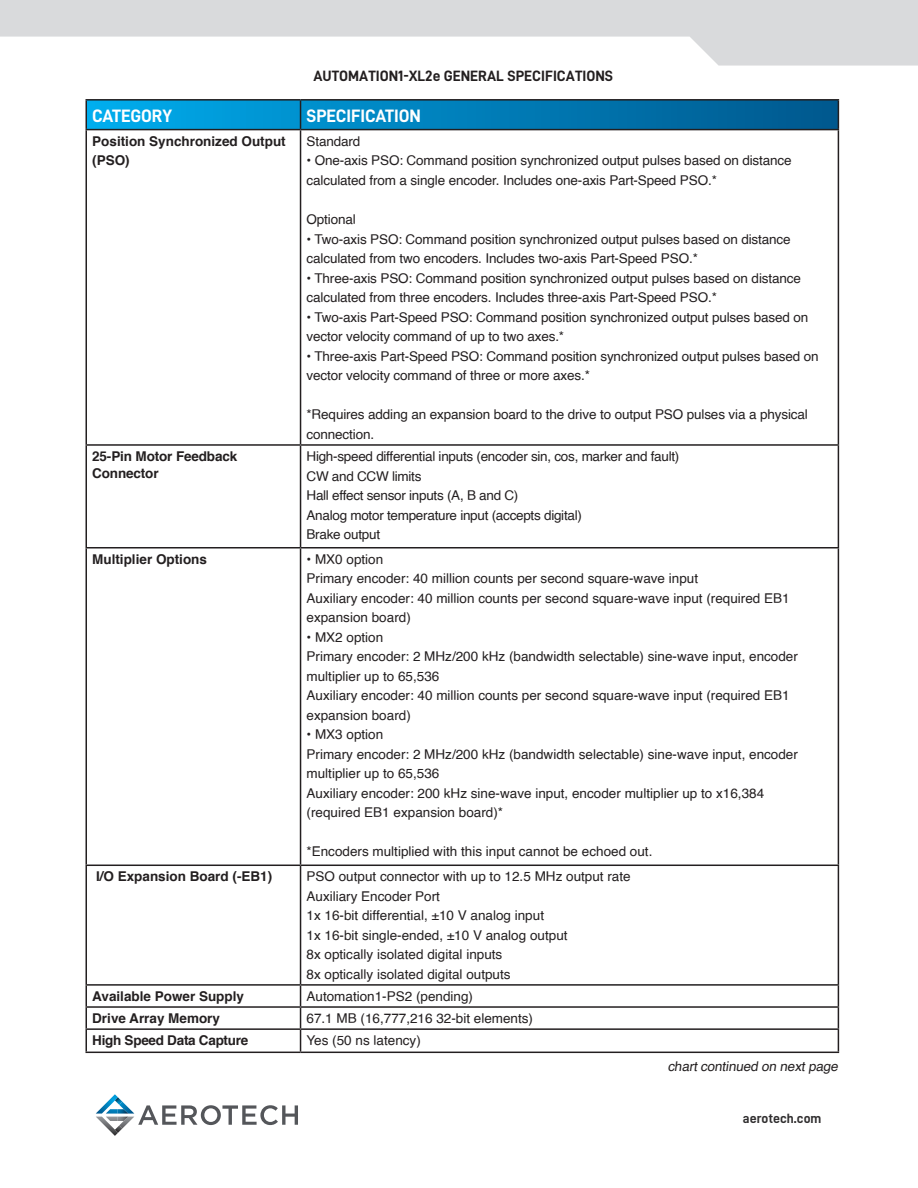
<style>
.page{position:relative;width:918px;height:1188px;background:#fff}
.page>*{position:absolute;margin:0;border:0;box-sizing:border-box;transform-origin:0 0}
.t1{font:18px "D DIN Bold";letter-spacing:-.01em;color:#fff}
.t2{font:15px "D DIN Bold";color:#231f20}
.Body_Copy{font:13.5px/19.5px "Helvetica";letter-spacing:-.01em;color:#231f20}
.Body_Copy-2{font:700 13.5px/19.5px "Helvetica";color:#231f20}
.Body_Copy-3{font:700 13.5px "Helvetica";letter-spacing:-.02em;color:#231f20}
.t3{font:13.5px "D DIN Bold";color:#312f30}
</style>
<div class="page">
<svg style="left:96px;top:1094px;width:202px;height:42px"></svg>
<svg style="left:0;top:0;width:918px;height:66px;fill:#d9dadc"></svg>
<hr style="left:86px;top:130px;width:1px;height:314px;background:#231f20">
<hr style="left:300px;top:130px;width:1px;height:314px;background:#231f20">
<hr style="left:838px;top:130px;width:1px;height:314px;background:#231f20">
<hr style="left:86px;top:444px;width:215px;height:2px;background:#231f20">
<hr style="left:86px;top:446px;width:1px;height:101px;background:#231f20">
<hr style="left:301px;top:444px;width:538px;height:2px;background:#231f20">
<hr style="left:300px;top:446px;width:1px;height:101px;background:#231f20">
<hr style="left:838px;top:446px;width:1px;height:101px;background:#231f20">
<hr style="left:86px;top:547px;width:215px;height:2px;background:#231f20">
<hr style="left:86px;top:549px;width:1px;height:316px;background:#231f20">
<hr style="left:301px;top:547px;width:538px;height:2px;background:#231f20">
<hr style="left:300px;top:549px;width:1px;height:316px;background:#231f20">
<hr style="left:838px;top:549px;width:1px;height:316px;background:#231f20">
<hr style="left:86px;top:865px;width:215px;height:1px;background:#231f20">
<hr style="left:86px;top:866px;width:1px;height:118px;background:#231f20">
<hr style="left:301px;top:865px;width:538px;height:1px;background:#231f20">
<hr style="left:300px;top:866px;width:1px;height:118px;background:#231f20">
<hr style="left:838px;top:866px;width:1px;height:118px;background:#231f20">
<hr style="left:86px;top:984px;width:215px;height:2px;background:#231f20">
<hr style="left:301px;top:984px;width:538px;height:2px;background:#231f20">
<hr style="left:86px;top:1006px;width:215px;height:2px;background:#231f20">
<hr style="left:301px;top:1006px;width:538px;height:2px;background:#231f20">
<hr style="left:86px;top:1028px;width:215px;height:2px;background:#231f20">
<svg style="left:86px;top:986px;width:1px;height:66px"></svg>
<hr style="left:301px;top:1028px;width:538px;height:2px;background:#231f20">
<svg style="left:300px;top:986px;width:1px;height:66px"></svg>
<svg style="left:838px;top:986px;width:1px;height:66px"></svg>
<hr style="left:86px;top:1052px;width:215px;height:1px;background:#231f20">
<hr style="left:301px;top:1052px;width:538px;height:1px;background:#231f20">
<hr style="left:86px;top:99px;width:215px;height:2px;background:#231f20">
<hr style="left:301px;top:99px;width:538px;height:2px;background:#231f20">
<svg style="left:86px;top:100px;width:753px;height:30px;background:#017cb5"></svg>
<hr style="left:301px;top:129px;width:538px;height:1px;background:#231f20">
<p class="t2" style="left:314px;top:67px;width:301px">AUTOMATION1-XL2e GENERAL SPECIFICATIONS</p>
<p class="t1" style="left:92px;top:105px;width:82px">CATEGORY</p>
<p class="t1" style="left:307px;top:105px;width:116px">SPECIFICATION</p>
<p class="Body_Copy-2" style="left:92px;top:131px;width:195px">Position Synchronized Output (PSO)</p>
<p class="Body_Copy" style="left:307px;top:132px;width:55px">Standard</p>
<p class="Body_Copy" style="left:307px;top:151px;width:487px">• One-axis PSO: Command position synchronized output pulses based on distance calculated from a single encoder. Includes one-axis Part-Speed PSO.*</p>
<p class="Body_Copy" style="left:307px;top:210px;width:51px">Optional</p>
<p class="Body_Copy" style="left:307px;top:230px;width:486px">• Two-axis PSO: Command position synchronized output pulses based on distance calculated from two encoders. Includes two-axis Part-Speed PSO.*</p>
<p class="Body_Copy" style="left:307px;top:269px;width:496px">• Three-axis PSO: Command position synchronized output pulses based on distance calculated from three encoders. Includes three-axis Part-Speed PSO.*</p>
<p class="Body_Copy" style="left:307px;top:308px;width:503px">• Two-axis Part-Speed PSO: Command position synchronized output pulses based on vector velocity command of up to two axes.*</p>
<p class="Body_Copy" style="left:307px;top:347px;width:514px">• Three-axis Part-Speed PSO: Command position synchronized output pulses based on vector velocity command of three or more axes.*</p>
<p class="Body_Copy" style="left:307px;top:405px;width:503px">*Requires adding an expansion board to the drive to output PSO pulses via a physical connection.</p>
<p class="Body_Copy-2" style="left:92px;top:448px;width:147px;line-height:17.2px">25-Pin Motor Feedback<br>Connector</p>
<p class="Body_Copy" style="left:307px;top:447px;width:374px">High-speed differential inputs (encoder sin, cos, marker and fault)</p>
<p class="Body_Copy" style="left:307px;top:467px;width:116px">CW and CCW limits</p>
<p class="Body_Copy" style="left:307px;top:486px;width:213px">Hall effect sensor inputs (A, B and C)</p>
<p class="Body_Copy" style="left:307px;top:506px;width:277px">Analog motor temperature input (accepts digital)</p>
<p class="Body_Copy" style="left:307px;top:525px;width:75px">Brake output</p>
<p class="Body_Copy-2" style="left:92px;top:550px;width:116px">Multiplier Options</p>
<p class="Body_Copy" style="left:307px;top:550px;width:78px">• MX0 option</p>
<p class="Body_Copy" style="left:307px;top:569px;width:393px">Primary encoder: 40 million counts per second square-wave input</p>
<p class="Body_Copy" style="left:307px;top:589px;width:485px">Auxiliary encoder: 40 million counts per second square-wave input (required EB1 expansion board)</p>
<p class="Body_Copy" style="left:307px;top:628px;width:78px">• MX2 option</p>
<p class="Body_Copy" style="left:307px;top:647px;width:493px">Primary encoder: 2 MHz/200 kHz (bandwidth selectable) sine-wave input, encoder</p>
<p class="Body_Copy" style="left:307px;top:667px;width:134px">multiplier up to 65,536</p>
<p class="Body_Copy" style="left:307px;top:686px;width:485px">Auxiliary encoder: 40 million counts per second square-wave input (required EB1 expansion board)</p>
<p class="Body_Copy" style="left:307px;top:725px;width:78px">• MX3 option</p>
<p class="Body_Copy" style="left:307px;top:745px;width:493px">Primary encoder: 2 MHz/200 kHz (bandwidth selectable) sine-wave input, encoder</p>
<p class="Body_Copy" style="left:307px;top:764px;width:134px">multiplier up to 65,536</p>
<p class="Body_Copy" style="left:307px;top:784px;width:459px">Auxiliary encoder: 200 kHz sine-wave input, encoder multiplier up to x16,384 (required EB1 expansion board)*</p>
<p class="Body_Copy" style="left:307px;top:842px;width:347px">*Encoders multiplied with this input cannot be echoed out.</p>
<p class="Body_Copy-2" style="left:96px;top:867px;width:178px">I/O Expansion Board (-EB1)</p>
<p class="Body_Copy" style="left:307px;top:867px;width:326px">PSO output connector with up to 12.5 MHz output rate</p>
<p class="Body_Copy" style="left:307px;top:887px;width:135px">Auxiliary Encoder Port</p>
<p class="Body_Copy" style="left:307px;top:906px;width:239px">1x 16-bit differential, ±10 V analog input</p>
<p class="Body_Copy" style="left:307px;top:926px;width:263px">1x 16-bit single-ended, ±10 V analog output</p>
<p class="Body_Copy" style="left:307px;top:945px;width:197px">8x optically isolated digital inputs</p>
<p class="Body_Copy" style="left:307px;top:965px;width:206px">8x optically isolated digital outputs</p>
<p class="Body_Copy-2" style="left:92px;top:987px;width:153px">Available Power Supply</p>
<p class="Body_Copy" style="left:307px;top:987px;width:168px">Automation1-PS2 (pending)</p>
<p class="Body_Copy-2" style="left:92px;top:1009px;width:129px">Drive Array Memory</p>
<p class="Body_Copy" style="left:307px;top:1009px;width:228px">67.1 MB (16,777,216 32-bit elements)</p>
<p class="Body_Copy-3" style="left:92px;top:1030px;width:158px">High Speed Data Capture</p>
<p class="Body_Copy" style="left:307px;top:1031px;width:116px">Yes (50 ns latency)</p>
<p class="Body_Copy" style="left:668px;top:1057px;width:175px">chartcontinued on nextpage</p>
<p class="t3" style="left:743px;top:1111px;width:80px">aerotech.com</p>
</div>
